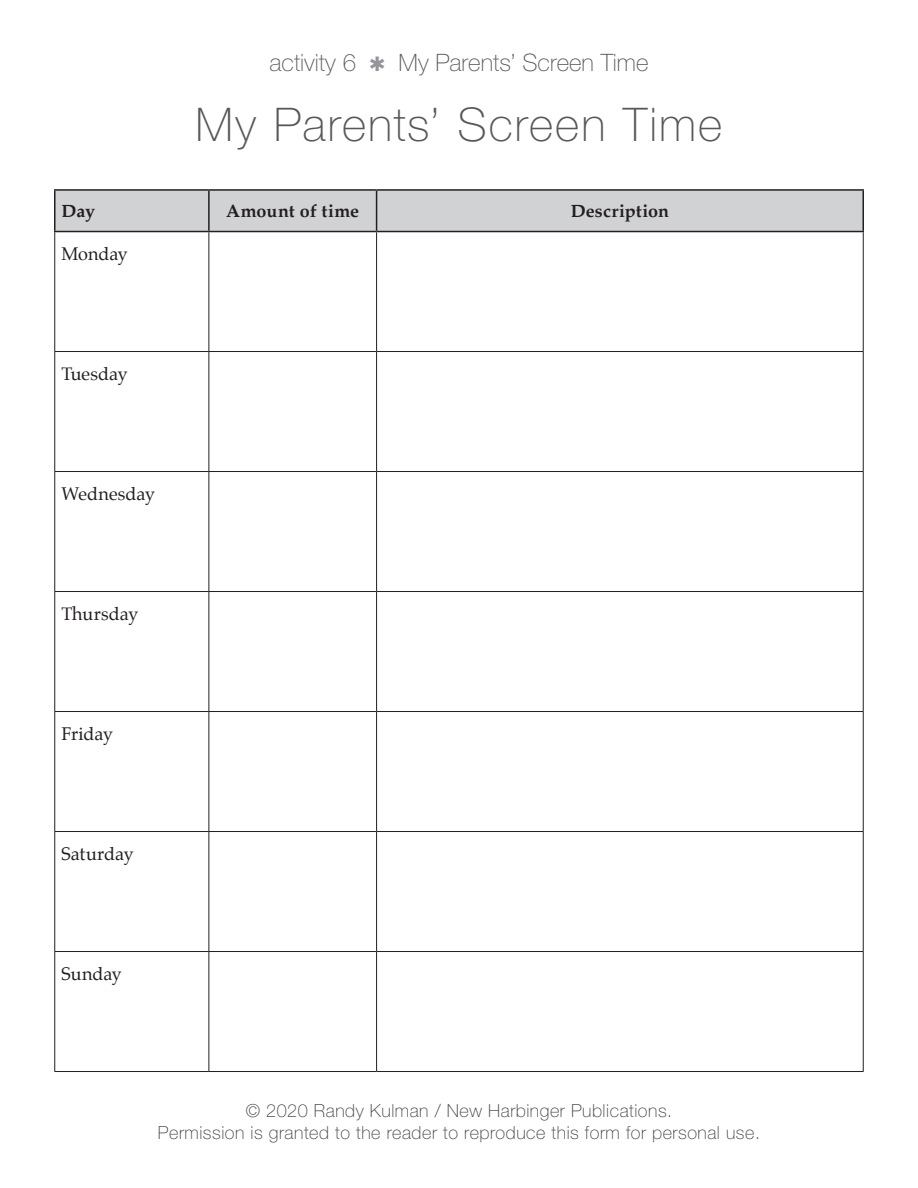
<style>
.page{position:relative;width:918px;height:1188px;background:#fff}
.page>*{position:absolute;margin:0;border:0;box-sizing:border-box;transform-origin:0 0}
.ct{font:100 46.5px "Helvetica Neue LT Std";letter-spacing:.04em;color:#57585a}
.folio{font:100 24px "Helvetica Neue LT Std";color:#57585a}
.page{font:100 18px/21.6px "Helvetica Neue LT Std";letter-spacing:.03em;color:#3e3e3f;text-align:center}
.t1{font:18px "Palatino";color:#231f20}
.th1{font:700 18px "Palatino";letter-spacing:.005em;color:#231f20}
</style>
<div class="page">
<div style="left:56px;top:191px;width:806px;height:40px;background:#d1d2d4"></div>
<hr style="left:208px;top:191px;width:2px;height:40px;background:#231f20">
<hr style="left:376px;top:191px;width:1px;height:40px;background:#231f20">
<hr style="left:209px;top:232px;width:1px;height:119px;background:#231f20">
<hr style="left:376px;top:232px;width:1px;height:119px;background:#231f20">
<hr style="left:54px;top:351px;width:155px;height:1px;background:#231f20">
<hr style="left:209px;top:351px;width:168px;height:1px;background:#231f20">
<hr style="left:209px;top:352px;width:1px;height:119px;background:#231f20">
<hr style="left:377px;top:351px;width:487px;height:1px;background:#231f20">
<hr style="left:376px;top:352px;width:1px;height:119px;background:#231f20">
<hr style="left:54px;top:471px;width:155px;height:1px;background:#231f20">
<hr style="left:209px;top:471px;width:168px;height:1px;background:#231f20">
<hr style="left:209px;top:472px;width:1px;height:119px;background:#231f20">
<hr style="left:377px;top:471px;width:487px;height:1px;background:#231f20">
<hr style="left:376px;top:472px;width:1px;height:119px;background:#231f20">
<hr style="left:54px;top:591px;width:155px;height:1px;background:#231f20">
<hr style="left:209px;top:591px;width:168px;height:1px;background:#231f20">
<hr style="left:209px;top:592px;width:1px;height:119px;background:#231f20">
<hr style="left:377px;top:591px;width:487px;height:1px;background:#231f20">
<hr style="left:376px;top:592px;width:1px;height:119px;background:#231f20">
<hr style="left:54px;top:711px;width:155px;height:1px;background:#231f20">
<hr style="left:209px;top:711px;width:168px;height:1px;background:#231f20">
<hr style="left:209px;top:712px;width:1px;height:119px;background:#231f20">
<hr style="left:377px;top:711px;width:487px;height:1px;background:#231f20">
<hr style="left:376px;top:712px;width:1px;height:119px;background:#231f20">
<hr style="left:54px;top:831px;width:155px;height:1px;background:#231f20">
<hr style="left:209px;top:831px;width:168px;height:1px;background:#231f20">
<hr style="left:209px;top:832px;width:1px;height:119px;background:#231f20">
<hr style="left:377px;top:831px;width:487px;height:1px;background:#231f20">
<hr style="left:376px;top:832px;width:1px;height:119px;background:#231f20">
<hr style="left:54px;top:951px;width:155px;height:1px;background:#231f20">
<hr style="left:209px;top:951px;width:168px;height:1px;background:#231f20">
<hr style="left:209px;top:952px;width:1px;height:119px;background:#231f20">
<hr style="left:377px;top:951px;width:487px;height:1px;background:#231f20">
<hr style="left:376px;top:952px;width:1px;height:119px;background:#231f20">
<hr style="left:54px;top:232px;width:1px;height:119px;background:#231f20">
<hr style="left:863px;top:232px;width:1px;height:119px;background:#231f20">
<hr style="left:54px;top:352px;width:1px;height:119px;background:#231f20">
<hr style="left:863px;top:352px;width:1px;height:119px;background:#231f20">
<hr style="left:54px;top:472px;width:1px;height:119px;background:#231f20">
<hr style="left:863px;top:472px;width:1px;height:119px;background:#231f20">
<hr style="left:54px;top:592px;width:1px;height:119px;background:#231f20">
<hr style="left:863px;top:592px;width:1px;height:119px;background:#231f20">
<hr style="left:54px;top:712px;width:1px;height:119px;background:#231f20">
<hr style="left:863px;top:712px;width:1px;height:119px;background:#231f20">
<hr style="left:54px;top:832px;width:1px;height:119px;background:#231f20">
<hr style="left:863px;top:832px;width:1px;height:119px;background:#231f20">
<hr style="left:54px;top:952px;width:1px;height:119px;background:#231f20">
<hr style="left:863px;top:952px;width:1px;height:119px;background:#231f20">
<hr style="left:54px;top:1071px;width:155px;height:1px;background:#231f20">
<hr style="left:209px;top:1071px;width:168px;height:1px;background:#231f20">
<hr style="left:377px;top:1071px;width:487px;height:1px;background:#231f20">
<hr style="left:54px;top:189px;width:155px;height:2px;background:#231f20">
<hr style="left:54px;top:191px;width:2px;height:40px;background:#231f20">
<hr style="left:209px;top:189px;width:168px;height:2px;background:#231f20">
<hr style="left:377px;top:189px;width:487px;height:2px;background:#231f20">
<hr style="left:862px;top:191px;width:2px;height:40px;background:#231f20">
<hr style="left:54px;top:231px;width:155px;height:1px;background:#231f20">
<hr style="left:209px;top:231px;width:168px;height:1px;background:#231f20">
<hr style="left:377px;top:231px;width:487px;height:1px;background:#231f20">
<p class="folio" style="left:270px;top:49px;width:88px">activity 6</p>
<p class="folio" style="left:399px;top:49px;width:251px">My Parents’ Screen Time</p>
<p class="ct" style="left:196px;top:98px;width:528px">My Parents’ Screen Time</p>
<p class="th1" style="left:62px;top:200px;width:35px">Day</p>
<p class="th1" style="left:226px;top:200px;width:134px">Amount of time</p>
<p class="th1" style="left:571px;top:200px;width:100px">Description</p>
<p class="t1" style="left:62px;top:243px;width:68px">Monday</p>
<p class="t1" style="left:62px;top:363px;width:68px">Tuesday</p>
<p class="t1" style="left:62px;top:483px;width:95px">Wednesday</p>
<p class="t1" style="left:62px;top:603px;width:78px">Thursday</p>
<p class="t1" style="left:62px;top:723px;width:53px">Friday</p>
<p class="t1" style="left:62px;top:843px;width:74px">Saturday</p>
<p class="t1" style="left:62px;top:963px;width:62px">Sunday</p>
<p class="page" style="left:158px;top:1100px;width:604px">© 2020 Randy Kulman / New Harbinger Publications.<br>Permission is granted to the reader to reproduce this form for personal use.</p>
</div>
